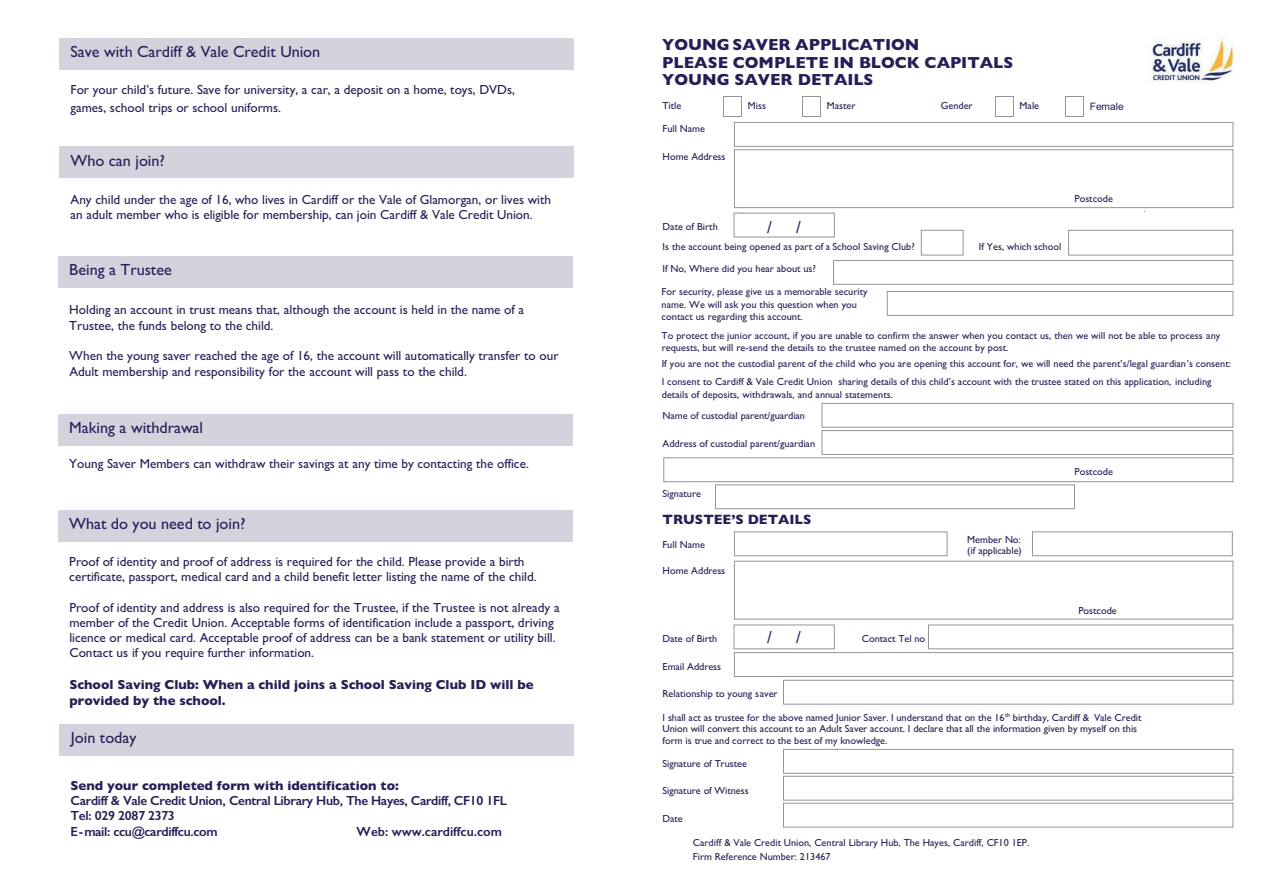
<style>
.page{position:relative;width:1263px;height:893px;background:#fff}
.page>*{position:absolute;margin:0;border:0;box-sizing:border-box;transform-origin:0 0}
.t1{font:17.4px "Gill Sans";color:#261e56}
.t2{font:16.2px "Gill Sans";color:#261e56}
.t3{font:700 16.2px/17.1px "Gill Sans";color:#261e56}
.t4{font:700 13.65px "Gill Sans";color:#261e56}
.t5{font:13.2px/15.3px "Gill Sans";color:#261e56}
.t6{font:700 13.2px/15.9px "Gill Sans";color:#261e56}
.t7{font:600 13.2px/15.3px "Gill Sans";letter-spacing:-.025em;color:#261e56}
.t8{font:600 13.2px "Gill Sans";letter-spacing:.005em;color:#261e56}
.t9{font:10.2px/11.4px "Gill Sans";letter-spacing:.005em;color:#261e56}
.t10{font:10.2px "Arial";color:#261e56}
</style>
<div class="page">
<img style="left:1148px;top:37px;width:86px;height:46px">
<svg style="left:724px;top:96px;width:18px;height:21px"></svg>
<svg style="left:802px;top:96px;width:19px;height:21px"></svg>
<svg style="left:995px;top:96px;width:19px;height:21px"></svg>
<svg style="left:1065px;top:96px;width:19px;height:21px"></svg>
<div style="left:887px;top:291px;width:346px;height:25px;border:1px solid #939598"></div>
<div style="left:833px;top:260px;width:400px;height:25px;border:1px solid #939598"></div>
<div style="left:734px;top:150px;width:499px;height:58px;border:1px solid #939598"></div>
<div style="left:734px;top:122px;width:499px;height:25px;border:1px solid #939598"></div>
<div style="left:734px;top:561px;width:499px;height:58px;border:1px solid #939598"></div>
<div style="left:734px;top:652px;width:499px;height:25px;border:1px solid #939598"></div>
<div style="left:928px;top:625px;width:305px;height:24px;border:1px solid #939598"></div>
<div style="left:734px;top:625px;width:100px;height:24px;border:1px solid #939598"></div>
<div style="left:783px;top:680px;width:450px;height:24px;border:1px solid #939598"></div>
<div style="left:734px;top:532px;width:213px;height:24px;border:1px solid #939598"></div>
<div style="left:1032px;top:532px;width:200px;height:24px;border:1px solid #939598"></div>
<div style="left:734px;top:213px;width:100px;height:24px;border:1px solid #939598"></div>
<div style="left:664px;top:458px;width:569px;height:24px;border:1px solid #939598"></div>
<div style="left:822px;top:430px;width:411px;height:25px;border:1px solid #939598"></div>
<div style="left:822px;top:403px;width:411px;height:24px;border:1px solid #939598"></div>
<div style="left:715px;top:485px;width:360px;height:24px;border:1px solid #939598"></div>
<div style="left:783px;top:749px;width:450px;height:24px;border:1px solid #939598"></div>
<div style="left:783px;top:776px;width:450px;height:24px;border:1px solid #939598"></div>
<div style="left:783px;top:803px;width:450px;height:24px;border:1px solid #939598"></div>
<div style="left:59px;top:38px;width:515px;height:32px;background:#d3d2dd"></div>
<div style="left:59px;top:146px;width:514px;height:32px;background:#d3d2dd"></div>
<div style="left:58px;top:256px;width:514px;height:32px;background:#d3d2dd"></div>
<div style="left:58px;top:414px;width:514px;height:32px;background:#d3d2dd"></div>
<div style="left:58px;top:510px;width:514px;height:32px;background:#d3d2dd"></div>
<div style="left:60px;top:724px;width:514px;height:31px;background:#d3d2dd"></div>
<div style="left:921px;top:230px;width:42px;height:25px;border:1px solid #939598"></div>
<div style="left:1068px;top:230px;width:165px;height:25px;border:1px solid #939598"></div>
<h2 class="t2" style="left:71px;top:42px;width:251px">Save with Cardiff &amp; Vale Credit Union</h2>
<p class="t5" style="left:71px;top:80px;width:446px;line-height:18.1px">For your child’s future. Save for university, a car, a deposit on a home, toys, DVDs, games, school trips or school uniforms.</p>
<h2 class="t2" style="left:71px;top:151px;width:96px">Who can join?</h2>
<p class="t5" style="left:71px;top:191px;width:482px">Any child under the age of 16, who lives in Cardiff or the Vale of Glamorgan, or lives with an adult member who is eligible for membership, can join Cardiff &amp; Vale Credit Union.</p>
<h2 class="t2" style="left:69px;top:260px;width:104px">Being a Trustee</h2>
<p class="t5" style="left:69px;top:302px;width:456px">Holding an account in trust means that, although the account is held in the name of a<br>Trustee, the funds belong to the child.</p>
<p class="t5" style="left:69px;top:348px;width:491px">When the young saver reached the age of 16, the account will automatically transfer to our<br>Adult membership and responsibility for the account will pass to the child.</p>
<h2 class="t2" style="left:69px;top:418px;width:135px">Making a withdrawal</h2>
<p class="t5" style="left:69px;top:456px;width:461px">Young Saver Members can withdraw their savings at any time by contacting the office.</p>
<h2 class="t2" style="left:69px;top:514px;width:178px">What do you need to join?</h2>
<p class="t5" style="left:69px;top:553px;width:469px">Proof of identity and proof of address is required for the child. Please provide a birth certificate, passport, medical card and a child benefit letter listing the name of the child.</p>
<p class="t5" style="left:69px;top:599px;width:492px">Proof of identity and address is also required for the Trustee, if the Trustee is not already a member of the Credit Union. Acceptable forms of identification include a passport, driving licence or medical card. Acceptable proof of address can be a bank statement or utility bill.<br>Contact us if you require further information.</p>
<p class="t6" style="left:69px;top:676px;width:466px">School Saving Club: When a child joins a School Saving Club ID will be provided by the school.</p>
<h2 class="t2" style="left:71px;top:728px;width:67px">Join today</h2>
<p class="t6" style="left:71px;top:777px;width:330px">Send your completed form with identification to:</p>
<p class="t7" style="left:71px;top:793px;width:438px">Cardiff &amp; Vale Credit Union, Central Library Hub, The Hayes, Cardiff, CF10 1FL<br>Tel: 029 2087 2373<br>E-mail: ccu@cardiffcu.com</p>
<p class="t8" style="left:357px;top:823px;width:147px">Web: www.cardiffcu.com</p>
<h2 class="t3" style="left:662px;top:36px;width:352px">YOUNG SAVER APPLICATION<br>PLEASE COMPLETE IN BLOCK CAPITALS</h2>
<p class="t9" style="left:662px;top:99px;width:20px">Title</p>
<p class="t9" style="left:748px;top:99px;width:20px">Miss</p>
<p class="t9" style="left:827px;top:99px;width:30px">Master</p>
<p class="t9" style="left:941px;top:99px;width:33px">Gender</p>
<p class="t9" style="left:1019px;top:99px;width:21px">Male</p>
<p class="t10" style="left:1090px;top:100px;width:36px">Female</p>
<p class="t9" style="left:662px;top:123px;width:44px">Full Name</p>
<p class="t9" style="left:662px;top:151px;width:65px">Home Address</p>
<p class="t9" style="left:1074px;top:193px;width:40px">Postcode</p>
<p class="t9" style="left:662px;top:221px;width:57px">Date of Birth</p>
<h1 class="t1" style="left:767px;top:217px;width:6px">/</h1>
<h1 class="t1" style="left:796px;top:217px;width:6px">/</h1>
<p class="t9" style="left:662px;top:240px;width:254px">Is the account being opened as part of a School Saving Club?</p>
<p class="t9" style="left:979px;top:240px;width:84px">If Yes, which school</p>
<p class="t9" style="left:662px;top:263px;width:155px">If No, Where did you hear about us?</p>
<h2 class="t3" style="left:662px;top:71px;width:213px">YOUNG SAVER DETAILS</h2>
<h1 class="t1" style="left:754px;top:242px;width:6px">/</h1>
<h1 class="t1" style="left:783px;top:242px;width:6px">/</h1>
<p class="t9" style="left:662px;top:286px;width:208px;line-height:12.3px">For security, please give us a memorable security name. We will ask you this question when you contact us regarding this account.</p>
<p class="t9" style="left:662px;top:329px;width:560px;line-height:12.3px">To protect the junior account, if you are unable to confirm the answer when you contact us, then we will not be able to process any requests, but will re-send the details to the trustee named on the account by post.</p>
<p class="t9" style="left:662px;top:355px;width:571px;line-height:18px">If you are not the custodial parent of the child who you are opening this account for, we will need the parent’s/legal guardian’s consent:<br>I consent to Cardiff &amp; Vale Credit Union sharing details of this child’s account with the trustee stated on this application, including</p>
<p class="t9" style="left:662px;top:388px;width:233px">details of deposits, withdrawals, and annual statements.</p>
<p class="t9" style="left:662px;top:410px;width:144px">Name of custodial parent/guardian</p>
<p class="t9" style="left:662px;top:437px;width:154px">Address of custodial parent/guardian</p>
<p class="t9" style="left:662px;top:488px;width:40px">Signature</p>
<h3 class="t4" style="left:662px;top:511px;width:151px">TRUSTEE’S DETAILS</h3>
<p class="t9" style="left:662px;top:539px;width:44px">Full Name</p>
<p class="t9" style="left:967px;top:534px;width:56px">Member No: (if applicable)</p>
<p class="t9" style="left:662px;top:564px;width:64px">Home Address</p>
<p class="t9" style="left:1074px;top:466px;width:40px">Postcode</p>
<p class="t9" style="left:1078px;top:605px;width:40px">Postcode</p>
<p class="t9" style="left:662px;top:632px;width:56px">Date of Birth</p>
<h1 class="t1" style="left:767px;top:627px;width:6px">/</h1>
<h1 class="t1" style="left:796px;top:627px;width:6px">/</h1>
<p class="t9" style="left:862px;top:632px;width:65px">Contact Tel no</p>
<p class="t9" style="left:662px;top:660px;width:60px">Email Address</p>
<p class="t9" style="left:662px;top:688px;width:116px">Relationship to young saver</p>
<p class="t9" style="left:662px;top:711px;width:481px">I shall act as trustee for the above named Junior Saver. I understand that on the 16<sup>th</sup> birthday, Cardiff &amp; Vale Credit<br>Union will convert this account to an Adult Saver account. I declare that all the information given by myself on this form is true and correct to the best of my knowledge.</p>
<p class="t9" style="left:662px;top:758px;width:86px">Signature of Trustee</p>
<p class="t9" style="left:662px;top:785px;width:88px">Signature of Witness</p>
<p class="t9" style="left:662px;top:813px;width:22px">Date</p>
<p class="t9" style="left:693px;top:836px;width:338px;line-height:13.6px">Cardiff &amp; Vale Credit Union, Central Library Hub, The Hayes, Cardiff, CF10 1EP.<br>Firm Reference Number: 213467</p>
</div>
